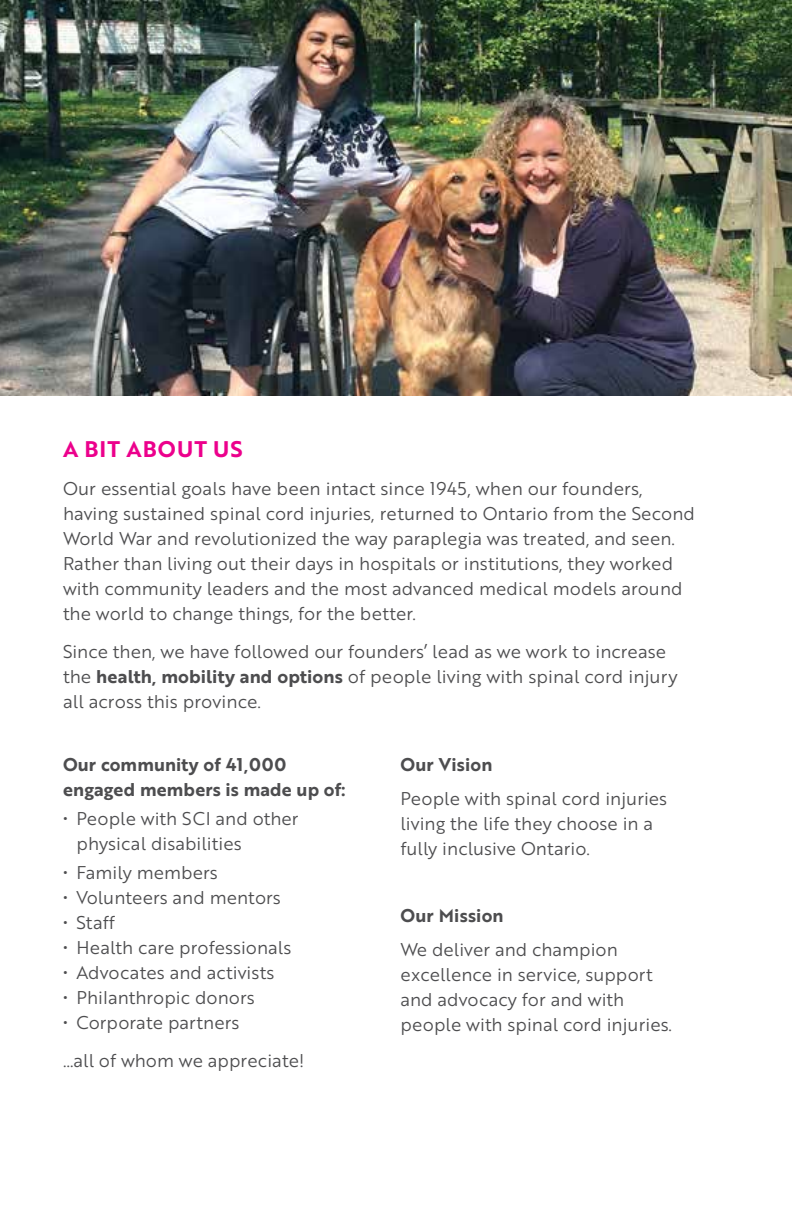
<style>
.page{position:relative;width:792px;height:1224px;background:#fff}
.page>*{position:absolute;margin:0;border:0;box-sizing:border-box;transform-origin:0 0}
.t1{font:22px "Brother 1816 Bold";letter-spacing:.05em;color:#ec008c}
.t2{font:18px/25px "Brother 1816 Book";color:#4d4d4f}
.t3{font:18px/25px "Brother 1816 Bold";letter-spacing:.005em;color:#4d4d4f}
.s1{font-family:"Brother 1816 Bold"}
</style>
<div class="page">
<img style="left:0;top:0;width:792px;height:396px">
<p class="t1" style="left:63px;top:433px;width:181px">A BIT ABOUT US</p>
<p class="t2" style="left:63px;top:475px;width:633px">Our essential goals have been intact since 1945, when our founders, having sustained spinal cord injuries, returned to Ontario from the Second World War and revolutionized the way paraplegia was treated, and seen.<br>Rather than living out their days in hospitals or institutions, they worked with community leaders and the most advanced medical models around the world to change things, for the better.</p>
<p class="t2" style="left:63px;top:639px;width:616px">Since then, we have followed our founders’ lead as we work to increase the <span class="s1">health, mobility and options</span> of people living with spinal cord injury all across this province.</p>
<p class="t3" style="left:63px;top:751px;width:284px">Our community of 41,000 engaged members is made up of:</p>
<p class="t2" style="left:76px;top:805px;width:224px;text-indent:-14px">• People with SCI and other physical disabilities</p>
<p class="t2" style="left:63px;top:859px;width:156px">• Family members</p>
<p class="t2" style="left:63px;top:884px;width:219px">• Volunteers and mentors</p>
<p class="t2" style="left:63px;top:909px;width:53px">• Staff</p>
<p class="t2" style="left:63px;top:934px;width:230px">• Health care professionals</p>
<p class="t2" style="left:63px;top:959px;width:213px">• Advocates and activists</p>
<p class="t2" style="left:63px;top:984px;width:193px">• Philanthropic donors</p>
<p class="t2" style="left:63px;top:1003px;width:243px;line-height:38px">• Corporate partners<br>…all of whom we appreciate!</p>
<p class="t3" style="left:400px;top:751px;width:94px">Our Vision</p>
<p class="t2" style="left:400px;top:785px;width:268px">People with spinal cord injuries living the life they choose in a fully inclusive Ontario.</p>
<p class="t3" style="left:400px;top:902px;width:105px">Our Mission</p>
<p class="t2" style="left:400px;top:936px;width:273px">We deliver and champion excellence in service, support and advocacy for and with people with spinal cord injuries.</p>
</div>
